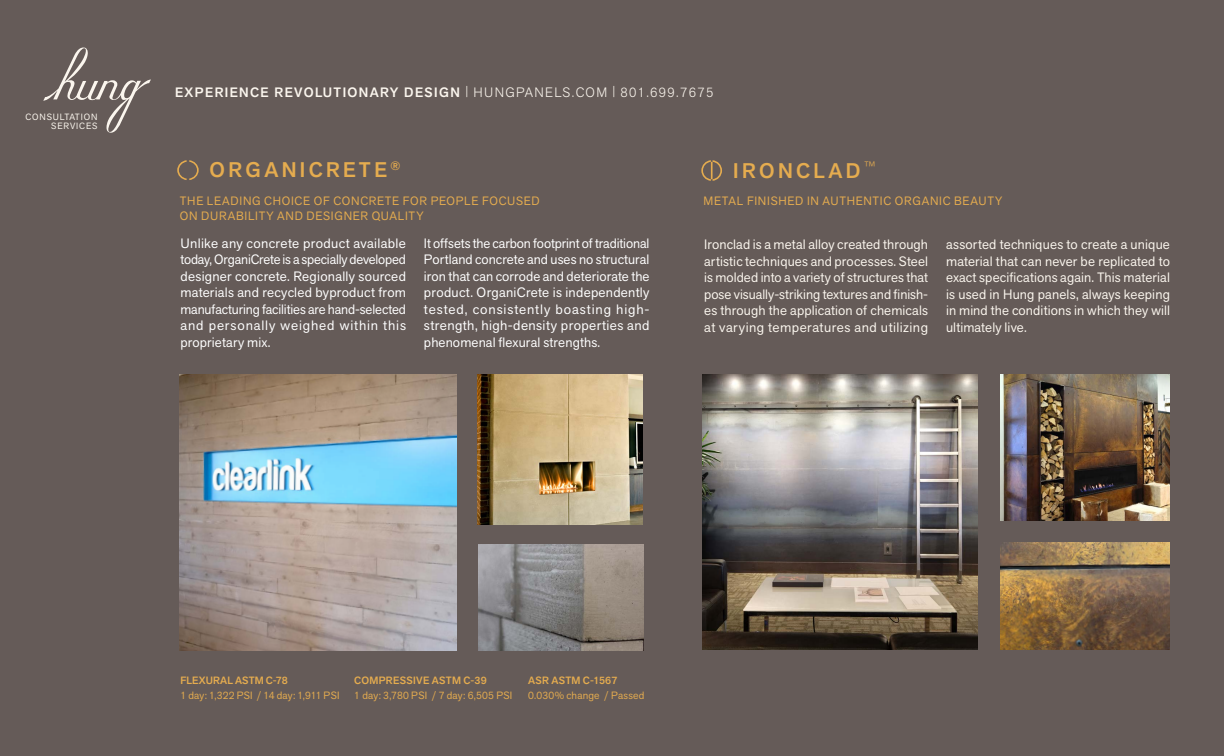
<style>
.page{position:relative;width:1224px;height:756px;background:#fff}
.page>*{position:absolute;margin:0;border:0;box-sizing:border-box;transform-origin:0 0}
.t1{font:500 21px "Akzid Grtsk Next";letter-spacing:.16em;color:#e5ac4f}
.body{font:13.5px/16.5px "Akzid Grtsk Next";letter-spacing:.03em;color:#fff;text-align:justify}
.body-2{font:13.5px/16.5px "Akzid Grtsk Next";letter-spacing:.015em;color:#fbf6ee;text-align:justify}
.t2{font:500 13.5px "Akzid Grtsk Next";letter-spacing:.1em;color:#fbf6ee}
.body-3{font:12px/15px "Akzid Grtsk Next";letter-spacing:.06em;color:#e5ac4f}
.body-4{font:10.5px "Akzid Grtsk Next";letter-spacing:.02em;color:#e5ac4f}
.body-5{font:500 10.5px "Akzid Grtsk Next";letter-spacing:.02em;color:#e5ac4f}
.t3{font:9px "Akzid Grtsk Next";letter-spacing:.1em;color:#fbf6ee}
.s1{font-weight:300;font-size:12px}
.s2{font-weight:300}
</style>
<div class="page">
<div style="left:0;top:0;width:1223px;height:756px;background:#655b58"></div>
<img style="left:1000px;top:543px;width:169px;height:107px">
<img style="left:1000px;top:375px;width:169px;height:146px">
<img style="left:702px;top:375px;width:275px;height:275px">
<img style="left:478px;top:544px;width:165px;height:106px">
<img style="left:179px;top:374px;width:277px;height:277px">
<img style="left:477px;top:375px;width:165px;height:149px">
<svg style="left:177px;top:160px;width:22px;height:20px"></svg>
<svg style="left:701px;top:160px;width:21px;height:21px"></svg>
<svg style="left:43px;top:48px;width:108px;height:85px"></svg>
<p class="t3" style="left:25px;top:111px;width:74px">CONSULTATION</p>
<p class="t3" style="left:51px;top:120px;width:48px">SERVICES</p>
<p class="t2" style="left:175px;top:83px;width:540px">EXPERIENCE REVOLUTIONARY DESIGN <span class="s1">|</span> <span class="s2">HUNGPANELS.COM</span> <span class="s1">|</span> <span class="s2">801.699.7675</span></p>
<p class="t1" style="left:210px;top:156px;width:192px">ORGANICRETE <sup>®</sup></p>
<p class="body-3" style="left:180px;top:193px;width:361px">THE LEADING CHOICE OF CONCRETE FOR PEOPLE FOCUSED<br>ON DURABILITY AND DESIGNER QUALITY</p>
<p class="body" style="left:180px;top:235px;width:227px">Unlike any concrete product available today, OrganiCrete is a specially developed designer concrete. Regionally sourced materials and recycled byproduct from manufacturing facilities are hand-selected and personally weighed within this proprietary mix.</p>
<p class="body" style="left:424px;top:235px;width:227px">It offsets the carbon footprint of traditional Portland concrete and uses no structural iron that can corrode and deteriorate the product. OrganiCrete is independently tested, consistently boasting high&shy;strength, high-density properties and phenomenal flexural strengths.</p>
<p class="t1" style="left:733px;top:157px;width:144px">IRONCLAD <sup>™</sup></p>
<p class="body-3" style="left:703px;top:193px;width:300px">METAL FINISHED IN AUTHENTIC ORGANIC BEAUTY</p>
<p class="body-2" style="left:704px;top:236px;width:225px">Ironclad is a metal alloy created through artistic techniques and processes. Steel is molded into a variety of structures that pose visually-striking textures and finish&shy;es through the application of chemicals at varying temperatures and utilizing</p>
<p class="body-2" style="left:945px;top:236px;width:225px">assorted techniques to create a unique material that can never be replicated to exact specifications again. This material is used in Hung panels, always keeping in mind the conditions in which they will ultimately live.</p>
<p class="body-5" style="left:180px;top:674px;width:109px">FLEXURAL ASTM C-78</p>
<p class="body-4" style="left:180px;top:689px;width:161px">1 day: 1,322 PSI / 14 day: 1,911 PSI</p>
<p class="body-5" style="left:354px;top:674px;width:134px">COMPRESSIVE ASTM C-39</p>
<p class="body-4" style="left:354px;top:689px;width:160px">1 day: 3,780 PSI / 7 day: 6,505 PSI</p>
<p class="body-5" style="left:528px;top:674px;width:91px">ASR ASTM C-1567</p>
<p class="body-4" style="left:528px;top:689px;width:118px">0.030% change / Passed</p>
</div>
